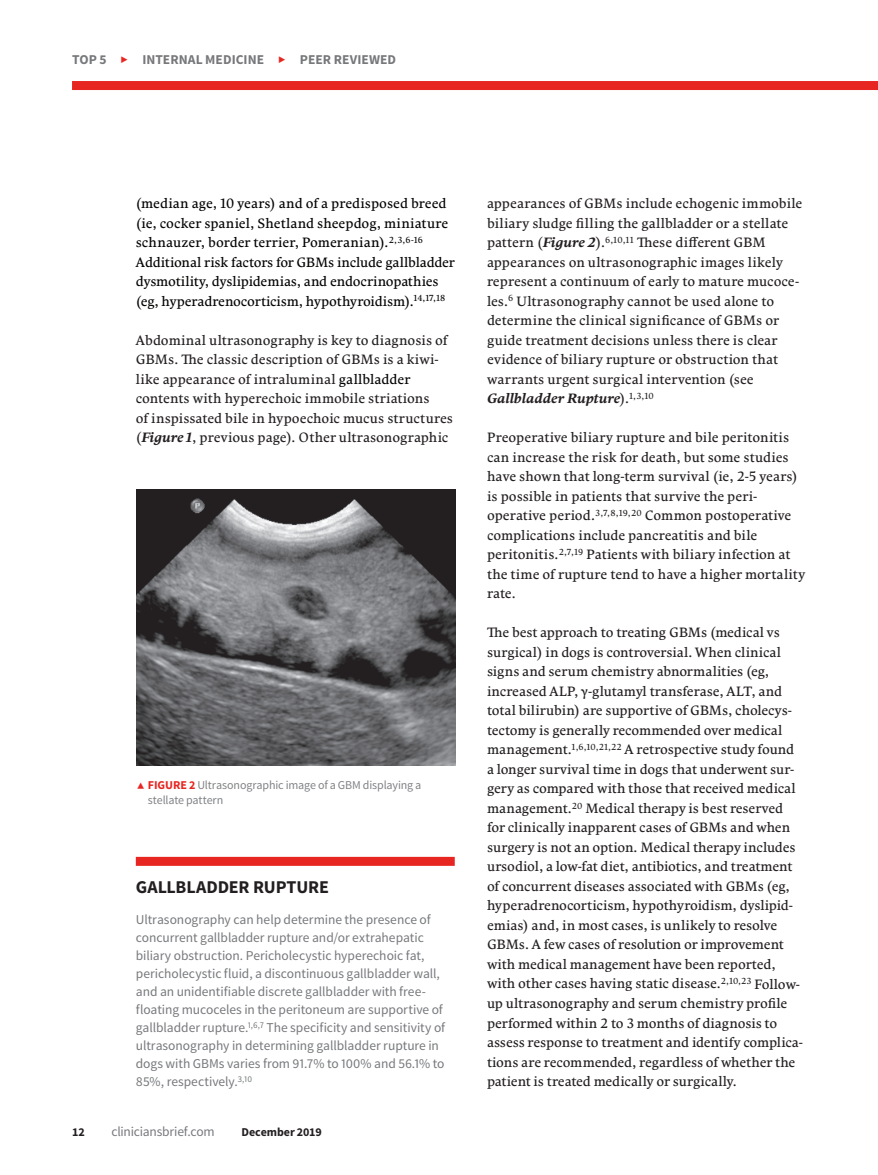
<style>
.page{position:relative;width:878px;height:1175px;background:#fff}
.page>*{position:absolute;margin:0;border:0;box-sizing:border-box;transform-origin:0 0}
.t1{font:700 18px "Source Sans Pro";letter-spacing:-.01em;color:#231f20}
.t2{font:13.5px/19.5px "Comenia Serif Pro";color:#231f20}
.t3{font:13.5px/18px "Source Sans Pro";letter-spacing:-.005em;color:#76787b}
.t4{font:13.5px/19.5px "Comenia Serif Pro";color:#040503}
.t5{font:700 13.5px "Source Sans Pro";letter-spacing:.005em;color:#76787b}
.t6{font:12px/15px "Source Sans Pro";letter-spacing:-.01em;color:#808285}
.t7{font:700 12px "Source Sans Pro";letter-spacing:-.005em;color:#231f20}
.s1{color:#040503}
.s2{font-weight:700;font-style:italic}
.s3{font-weight:700;color:#e72621}
</style>
<div class="page">
<div style="left:72px;top:81px;width:806px;height:9px;background:#e72621"></div>
<img style="left:136px;top:489px;width:319px;height:276px">
<div style="left:136px;top:856px;width:318px;height:10px;background:#e72621"></div>
<p class="t5" style="left:72px;top:51px;width:36px">TOP 5</p>
<p class="t5" style="left:142px;top:51px;width:123px">INTERNAL MEDICINE</p>
<p class="t5" style="left:300px;top:51px;width:98px">PEER REVIEWED</p>
<p class="t4" style="left:136px;top:194px;width:320px">(median age, 10 years) and of a predisposed breed (ie, cocker spaniel, Shetland sheepdog, miniature schnauzer, border terrier, Pomeranian).<sup>2,3,6-16<br></sup>Additional risk factors for GBMs include gallbladder dysmotility, dyslipidemias, and endocrinopathies (eg, hyperadrenocorticism, hypothyroidism).<sup>14,17,18</sup></p>
<p class="t2" style="left:136px;top:330px;width:319px">Abdominal ultrasonography is key to diagnosis of GBMs. The classic description of GBMs is a kiwi&shy;like appearance of intraluminal <span class="s1">gallbladder </span>contents with hyperechoic immobile striations<br>of inspissated bile in hypoechoic mucus structures (<span class="s2">Figure 1</span>, previous page). Other ultrasonographic</p>
<p class="t6" style="left:148px;top:778px;width:275px"><span class="s3">FIGURE 2</span> Ultrasonographic image of a GBM displaying a stellate pattern</p>
<h1 class="t1" style="left:136px;top:875px;width:194px">GALLBLADDER RUPTURE</h1>
<p class="t3" style="left:136px;top:911px;width:311px">Ultrasonography can help determine the presence of concurrent gallbladder rupture and/or extrahepatic biliary obstruction. Pericholecystic hyperechoic fat, pericholecystic fluid, a discontinuous gallbladder wall, and an unidentifiable discrete gallbladder with free&shy;floating mucoceles in the peritoneum are supportive of gallbladder rupture.<sup>1,6,7</sup> The specificity and sensitivity of ultrasonography in determining gallbladder rupture in dogs with GBMs varies from 91.7% to 100% and 56.1% to 85%, respectively.<sup>3,10</sup></p>
<p class="t7" style="left:72px;top:1123px;width:14px">12</p>
<p class="t3" style="left:111px;top:1122px;width:105px">cliniciansbrief.com</p>
<p class="t7" style="left:241px;top:1123px;width:82px">December 2019</p>
<p class="t2" style="left:487px;top:194px;width:317px">appearances of GBMs include echogenic immobile biliary sludge filling the gallbladder or a stellate pattern (<span class="s2">Figure 2</span>).<sup>6,10,11</sup> These different GBM appearances on ultrasonographic images likely represent a continuum of early to mature mucoce&shy;les.<sup>6</sup> Ultrasonography cannot be used alone to determine the clinical significance of GBMs or guide treatment decisions unless there is clear evidence of biliary rupture or obstruction that warrants urgent surgical intervention (see <span class="s2">Gallbladder Rupture</span>).<sup>1,3,10</sup></p>
<p class="t2" style="left:487px;top:428px;width:319px">Preoperative biliary rupture and bile peritonitis can increase the risk for death, but some studies have shown that long-term survival (ie, 2-5 years) is possible in patients that survive the peri&shy;operative period.<sup>3,7,8,19,20</sup> Common postoperative complications include pancreatitis and bile peritonitis.<sup>2,7,19</sup> Patients with biliary infection at the time of rupture tend to have a higher mortality rate.</p>
<p class="t2" style="left:487px;top:622px;width:317px">The best approach to treating GBMs (medical vs surgical) in dogs is controversial. When clinical signs and serum chemistry abnormalities (eg, increased ALP, γ-glutamyl transferase, ALT, and total bilirubin) are supportive of GBMs, cholecys&shy;tectomy is generally recommended over medical management.<sup>1,6,10,21,22</sup> A retrospective study found a longer survival time in dogs that underwent sur&shy;gery as compared with those that received medical management.<sup>20</sup> Medical therapy is best reserved for clinically inapparent cases of GBMs and when surgery is not an option. Medical therapy includes ursodiol, a low-fat diet, antibiotics, and treatment of concurrent diseases associated with GBMs (eg, hyperadrenocorticism, hypothyroidism, dyslipid&shy;emias) and, in most cases, is unlikely to resolve GBMs. A few cases of resolution or improvement with medical management have been reported, with other cases having static disease.<sup>2,10,23</sup> Follow&shy;up ultrasonography and serum chemistry profile performed within 2 to 3 months of diagnosis to assess response to treatment and identify complica&shy;tions are recommended, regardless of whether the patient is treated medically or surgically.</p>
</div>
